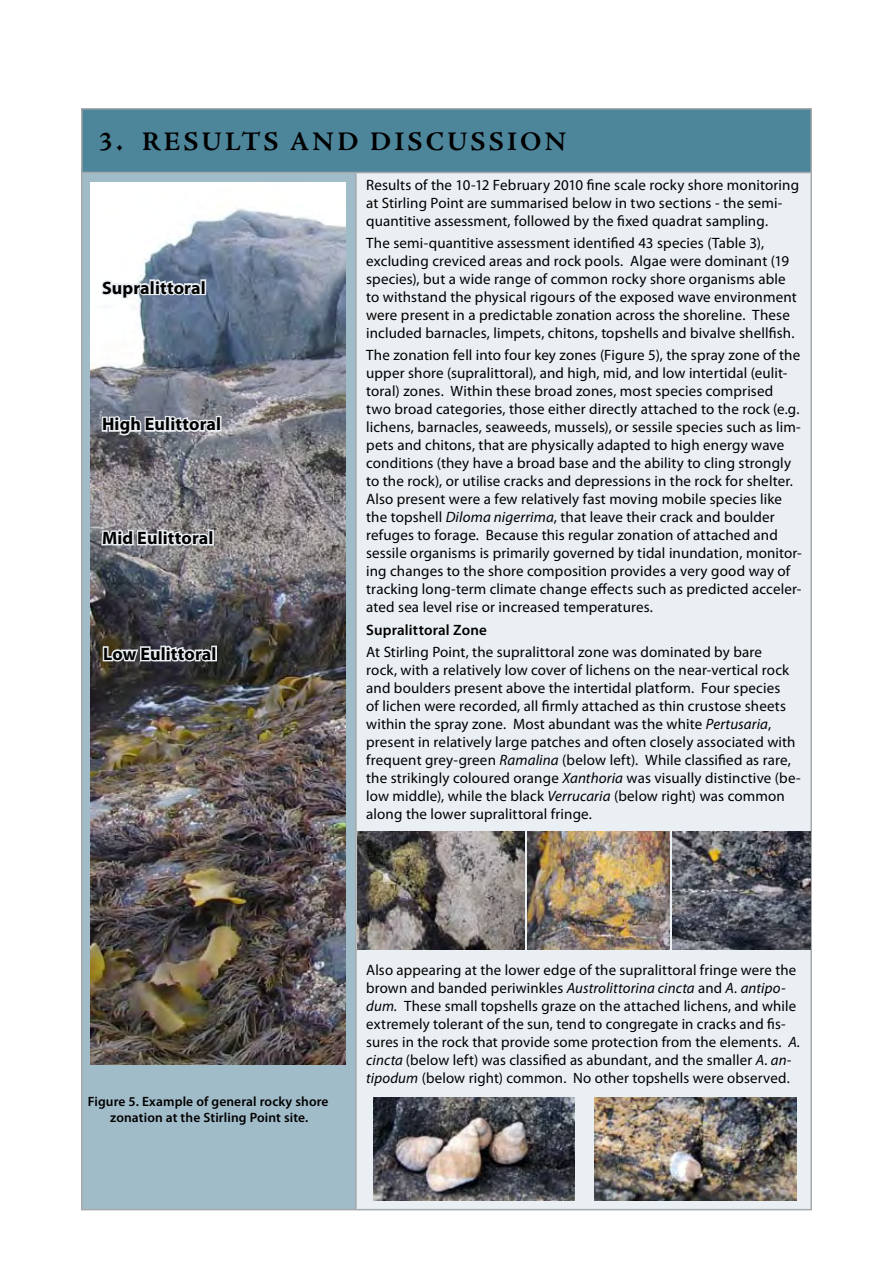
<style>
.page{position:relative;width:893px;height:1263px;background:#fff}
.page>*{position:absolute;margin:0;border:0;box-sizing:border-box;transform-origin:0 0}
.t1{font:700 27px "Adobe Jenson Pro";letter-spacing:.12em;color:#000}
.t2{font:700 18px "Myriad Pro";letter-spacing:.01em;color:#000}
.t3{font:15px/18px "Myriad Pro";letter-spacing:.01em;color:#000}
.t4{font:600 15px "Myriad Pro";letter-spacing:.01em;color:#000}
.t5{font:600 13.5px/16.2px "Myriad Pro";letter-spacing:.01em;color:#000;text-align:center}
.s1{font-style:italic}
</style>
<div class="page">
<div style="left:82px;top:109px;width:729px;height:64px;background:#4d859a"></div>
<div style="left:82px;top:173px;width:274px;height:1036px;background:#a1bcc9"></div>
<div style="left:356px;top:173px;width:455px;height:1036px;background:#eaeff3"></div>
<hr style="left:810px;top:110px;width:2px;height:62px;background:#a7a9ac">
<hr style="left:81px;top:173px;width:1px;height:1036px;background:#a7a9ac">
<hr style="left:355px;top:173px;width:2px;height:1036px;background:#a7a9ac">
<hr style="left:810px;top:173px;width:2px;height:1036px;background:#a7a9ac">
<hr style="left:81px;top:1209px;width:275px;height:1px;background:#a7a9ac">
<hr style="left:356px;top:1209px;width:456px;height:1px;background:#a7a9ac">
<hr style="left:81px;top:108px;width:275px;height:2px;background:#a7a9ac">
<hr style="left:81px;top:110px;width:1px;height:62px;background:#a7a9ac">
<hr style="left:356px;top:108px;width:456px;height:2px;background:#a7a9ac">
<hr style="left:81px;top:172px;width:275px;height:1px;background:#a7a9ac">
<hr style="left:356px;top:172px;width:456px;height:1px;background:#a7a9ac">
<img style="left:91px;top:183px;width:254px;height:881px">
<div style="left:216px;top:416px;width:6px;height:16px;border:3px solid #eaeff3"></div>
<img style="left:358px;top:831px;width:167px;height:118px">
<img style="left:527px;top:831px;width:143px;height:118px">
<img style="left:673px;top:831px;width:137px;height:118px">
<img style="left:594px;top:1097px;width:202px;height:103px">
<img style="left:373px;top:1097px;width:201px;height:103px">
<img style="left:99px;top:232px;width:120px;height:530px">
<div style="left:200px;top:279px;width:6px;height:16px;border:3px solid #eaeff3"></div>
<h1 class="t1" style="left:99px;top:127px;width:469px">3. RESULTS AND DISCUSSION</h1>
<p class="t2" style="left:102px;top:276px;width:105px">Supralittoral</p>
<p class="t2" style="left:102px;top:412px;width:121px">High Eulittoral</p>
<p class="t2" style="left:102px;top:526px;width:113px">Mid Eulittoral</p>
<p class="t2" style="left:103px;top:642px;width:115px">Low Eulittoral</p>
<p class="t3" style="left:366px;top:176px;width:434px">Results of the 10-12 February 2010 fine scale rocky shore monitoring at Stirling Point are summarised below in two sections - the semi&shy;quantitive assessment, followed by the fixed quadrat sampling.</p>
<p class="t3" style="left:366px;top:234px;width:432px">The semi-quantitive assessment identified 43 species (Table 3), excluding creviced areas and rock pools. Algae were dominant (19 species), but a wide range of common rocky shore organisms able to withstand the physical rigours of the exposed wave environment were present in a predictable zonation across the shoreline. These included barnacles, limpets, chitons, topshells and bivalve shellfish.</p>
<p class="t3" style="left:366px;top:346px;width:437px">The zonation fell into four key zones (Figure 5), the spray zone of the upper shore (supralittoral), and high, mid, and low intertidal (eulit&shy;toral) zones. Within these broad zones, most species comprised two broad categories, those either directly attached to the rock (e.g. lichens, barnacles, seaweeds, mussels), or sessile species such as lim&shy;pets and chitons, that are physically adapted to high energy wave conditions (they have a broad base and the ability to cling strongly to the rock), or utilise cracks and depressions in the rock for shelter.<br>Also present were a few relatively fast moving mobile species like the topshell <span class="s1">Diloma nigerrima</span>, that leave their crack and boulder refuges to forage. Because this regular zonation of attached and sessile organisms is primarily governed by tidal inundation, monitor&shy;ing changes to the shore composition provides a very good way of tracking long-term climate change effects such as predicted acceler&shy;ated sea level rise or increased temperatures.</p>
<p class="t4" style="left:366px;top:620px;width:122px">Supralittoral Zone</p>
<p class="t3" style="left:366px;top:642px;width:436px">At Stirling Point, the supralittoral zone was dominated by bare<br>rock, with a relatively low cover of lichens on the near-vertical rock and boulders present above the intertidal platform. Four species<br>of lichen were recorded, all firmly attached as thin crustose sheets within the spray zone. Most abundant was the white <span class="s1">Pertusaria</span>, present in relatively large patches and often closely associated with frequent grey-green <span class="s1">Ramalina</span> (below left). While classified as rare, the strikingly coloured orange <span class="s1">Xanthoria</span> was visually distinctive (be&shy;low middle), while the black <span class="s1">Verrucaria</span> (below right) was common along the lower supralittoral fringe.</p>
<p class="t5" style="left:88px;top:1093px;width:242px">Figure 5. Example of general rocky shore zonation at the Stirling Point site.</p>
<p class="t3" style="left:366px;top:960px;width:436px">Also appearing at the lower edge of the supralittoral fringe were the brown and banded periwinkles <span class="s1">Austrolittorina cincta</span> and <span class="s1">A. antipo&shy;dum.</span> These small topshells graze on the attached lichens, and while extremely tolerant of the sun, tend to congregate in cracks and fis&shy;sures in the rock that provide some protection from the elements. <span class="s1">A. cincta</span> (below left) was classified as abundant, and the smaller <span class="s1">A. an&shy;tipodum</span> (below right) common. No other topshells were observed.</p>
</div>
